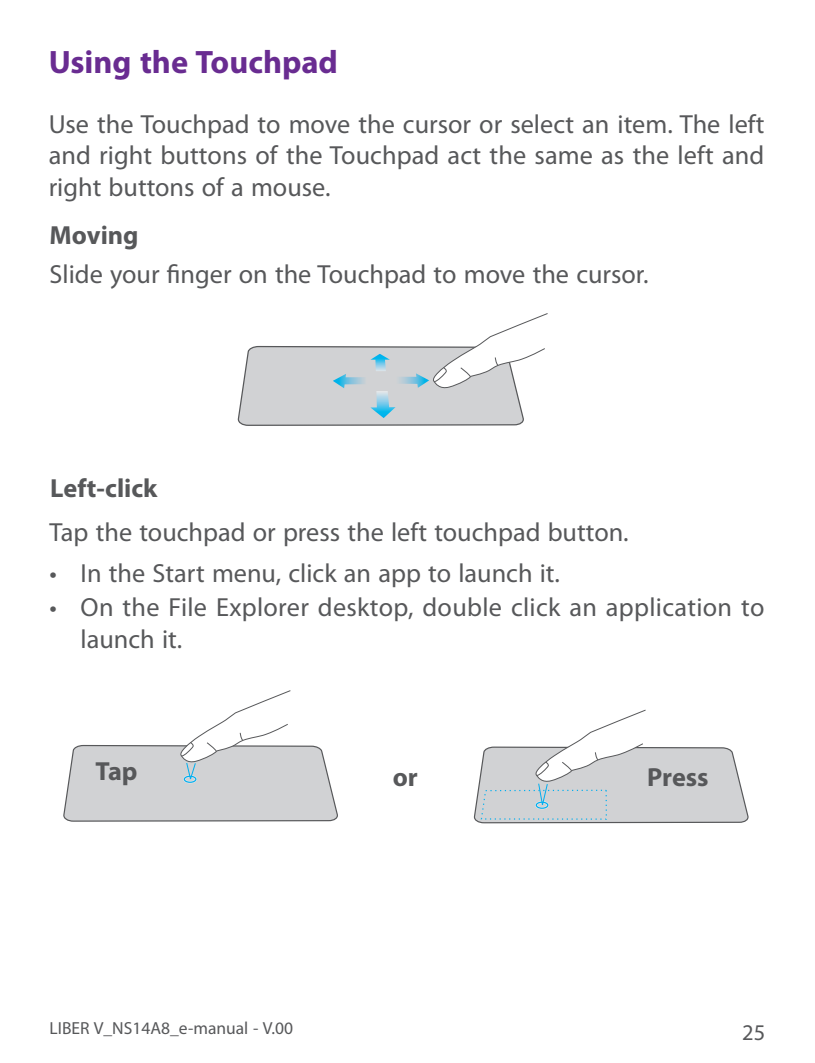
<style>
.page{position:relative;width:815px;height:1063px;background:#fff}
.page>*{position:absolute;margin:0;border:0;box-sizing:border-box;transform-origin:0 0}
.t1{font:700 32.5px "Myriad Pro";color:#692c91}
.t2{font:26.25px/31.5px "Myriad Pro";color:#57585a;text-align:justify}
.t3{font:700 26.25px "Myriad Pro";color:#57585a}
.t4{font:22.5px "Myriad Pro";color:#57585a}
.t5{font:17.5px "Myriad Pro";color:#57585a}
</style>
<div class="page">
<svg style="left:238px;top:313px;width:310px;height:113px"></svg>
<svg style="left:63px;top:690px;width:275px;height:132px"></svg>
<svg style="left:473px;top:709px;width:276px;height:115px"></svg>
<p class="t1" style="left:49px;top:50px;width:291px">Using the Touchpad</p>
<p class="t2" style="left:49px;top:111px;width:717px">Use the Touchpad to move the cursor or select an item. The left and right buttons of the Touchpad act the same as the left and right buttons of a mouse.</p>
<p class="t3" style="left:50px;top:226px;width:91px">Moving</p>
<p class="t2" style="left:50px;top:261px;width:600px">Slide your finger on the Touchpad to move the cursor.</p>
<p class="t3" style="left:50px;top:478px;width:109px">Left-click</p>
<p class="t2" style="left:50px;top:519px;width:581px">Tap the touchpad or press the left touchpad button.</p>
<p class="t2" style="left:50px;top:560px;width:512px">• In the Start menu, click an app to launch it.</p>
<p class="t2" style="left:81px;top:595px;width:685px;text-indent:-31px">• On the File Explorer desktop, double click an application to launch it.</p>
<p class="t3" style="left:95px;top:761px;width:44px">Tap</p>
<p class="t3" style="left:393px;top:767px;width:27px">or</p>
<p class="t3" style="left:647px;top:767px;width:63px">Press</p>
<p class="t5" style="left:50px;top:1021px;width:245px">LIBER V_NS14A8_e-manual - V.00</p>
<p class="t4" style="left:742px;top:1024px;width:25px">25</p>
</div>
